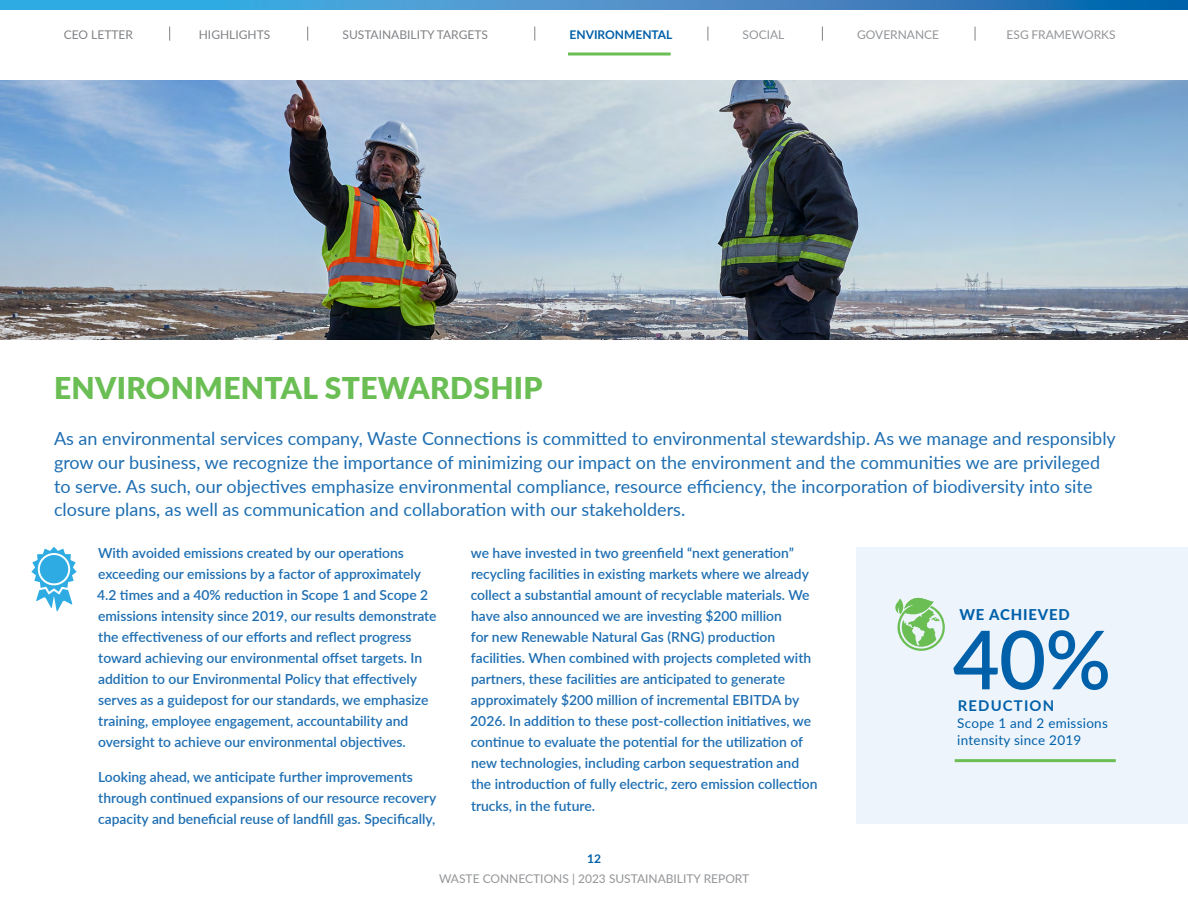
<style>
.page{position:relative;width:1188px;height:918px;background:#fff}
.page>*{position:absolute;margin:0;border:0;box-sizing:border-box;transform-origin:0 0}
.t1{font:600 81.15px "Lato";color:#0060a9}
.t2{font:900 30px "Lato";letter-spacing:.01em;color:#6abe54}
.t3{font:18px/24px "Lato";color:#1d6eb2}
.t4{font:800 14.85px "Lato";letter-spacing:.06em;color:#0060a9}
.t5{font:700 14.85px "Lato";letter-spacing:.08em;color:#0060a9}
.t6{font:600 13.8px/21px "Lato";color:#1d6eb2}
.t7{font:13.5px/16.8px "Lato";letter-spacing:.02em;color:#0060a9}
.t8{font:12px "Lato";color:#939598}
.t9{font:12px "Lato";color:#808285}
.t10{font:700 12px "Lato";color:#0060a9}
</style>
<div class="page">
<svg style="left:0;top:0;width:1188px;height:9px;background:#3990cb"></svg>
<svg style="left:169px;top:27px;width:1px;height:14px"></svg>
<svg style="left:307px;top:27px;width:1px;height:14px"></svg>
<svg style="left:534px;top:27px;width:1px;height:14px"></svg>
<svg style="left:708px;top:27px;width:1px;height:14px"></svg>
<svg style="left:822px;top:27px;width:1px;height:14px"></svg>
<svg style="left:975px;top:27px;width:1px;height:14px"></svg>
<img style="left:0;top:81px;width:1188px;height:258px">
<svg style="left:31px;top:547px;width:46px;height:65px"></svg>
<svg style="left:38px;top:553px;width:32px;height:32px"></svg>
<div style="left:40px;top:555px;width:28px;height:28px;background:#2dabe2;border-radius:50%"></div>
<div style="left:857px;top:547px;width:331px;height:277px;background:#edf4fb"></div>
<svg style="left:895px;top:597px;width:50px;height:54px"></svg>
<hr style="left:955px;top:759px;width:161px;height:3px;background:#6abe54">
<svg style="left:568px;top:52px;width:103px;height:4px"></svg>
<p class="t9" style="left:64px;top:26px;width:71px">CEO LETTER</p>
<p class="t9" style="left:199px;top:26px;width:73px">HIGHLIGHTS</p>
<p class="t9" style="left:343px;top:26px;width:147px">SUSTAINABILITY TARGETS</p>
<p class="t8" style="left:743px;top:26px;width:43px">SOCIAL</p>
<p class="t8" style="left:857px;top:26px;width:84px">GOVERNANCE</p>
<p class="t8" style="left:1007px;top:26px;width:111px">ESG FRAMEWORKS</p>
<p class="t10" style="left:570px;top:26px;width:104px">ENVIRONMENTAL</p>
<h2 class="t2" style="left:54px;top:365px;width:490px">ENVIRONMENTAL STEWARDSHIP</h2>
<p class="t3" style="left:54px;top:425px;width:1063px">As an environmental services company, Waste Connections is committed to environmental stewardship. As we manage and responsibly grow our business, we recognize the importance of minimizing our impact on the environment and the communities we are privileged to serve. As such, our objectives emphasize environmental compliance, resource efficiency, the incorporation of biodiversity into site closure plans, as well as communication and collaboration with our stakeholders.</p>
<p class="t6" style="left:97px;top:542px;width:341px">With avoided emissions created by our operations exceeding our emissions by a factor of approximately 4.2 times and a 40% reduction in Scope 1 and Scope 2 emissions intensity since 2019, our results demonstrate the effectiveness of our efforts and reflect progress toward achieving our environmental offset targets. In addition to our Environmental Policy that effectively serves as a guidepost for our standards, we emphasize training, employee engagement, accountability and oversight to achieve our environmental objectives.</p>
<p class="t6" style="left:98px;top:766px;width:340px">Looking ahead, we anticipate further improvements through continued expansions of our resource recovery capacity and beneficial reuse of landfill gas. Specifically,</p>
<p class="t6" style="left:470px;top:542px;width:349px">we have invested in two greenfield “next generation” recycling facilities in existing markets where we already collect a substantial amount of recyclable materials. We have also announced we are investing $200 million<br>for new Renewable Natural Gas (RNG) production facilities. When combined with projects completed with partners, these facilities are anticipated to generate approximately $200 million of incremental EBITDA by 2026. In addition to these post-collection initiatives, we continue to evaluate the potential for the utilization of new technologies, including carbon sequestration and the introduction of fully electric, zero emission collection trucks, in the future.</p>
<p class="t10" style="left:587px;top:850px;width:15px">12</p>
<p class="t8" style="left:439px;top:871px;width:312px">WASTE CONNECTIONS | 2023 SUSTAINABILITY REPORT</p>
<p class="t4" style="left:959px;top:604px;width:112px">WE ACHIEVED</p>
<h1 class="t1" style="left:953px;top:601px;width:160px">40%</h1>
<p class="t5" style="left:958px;top:694px;width:98px">REDUCTION</p>
<p class="t7" style="left:957px;top:715px;width:152px">Scope 1 and 2 emissions intensity since 2019</p>
</div>
